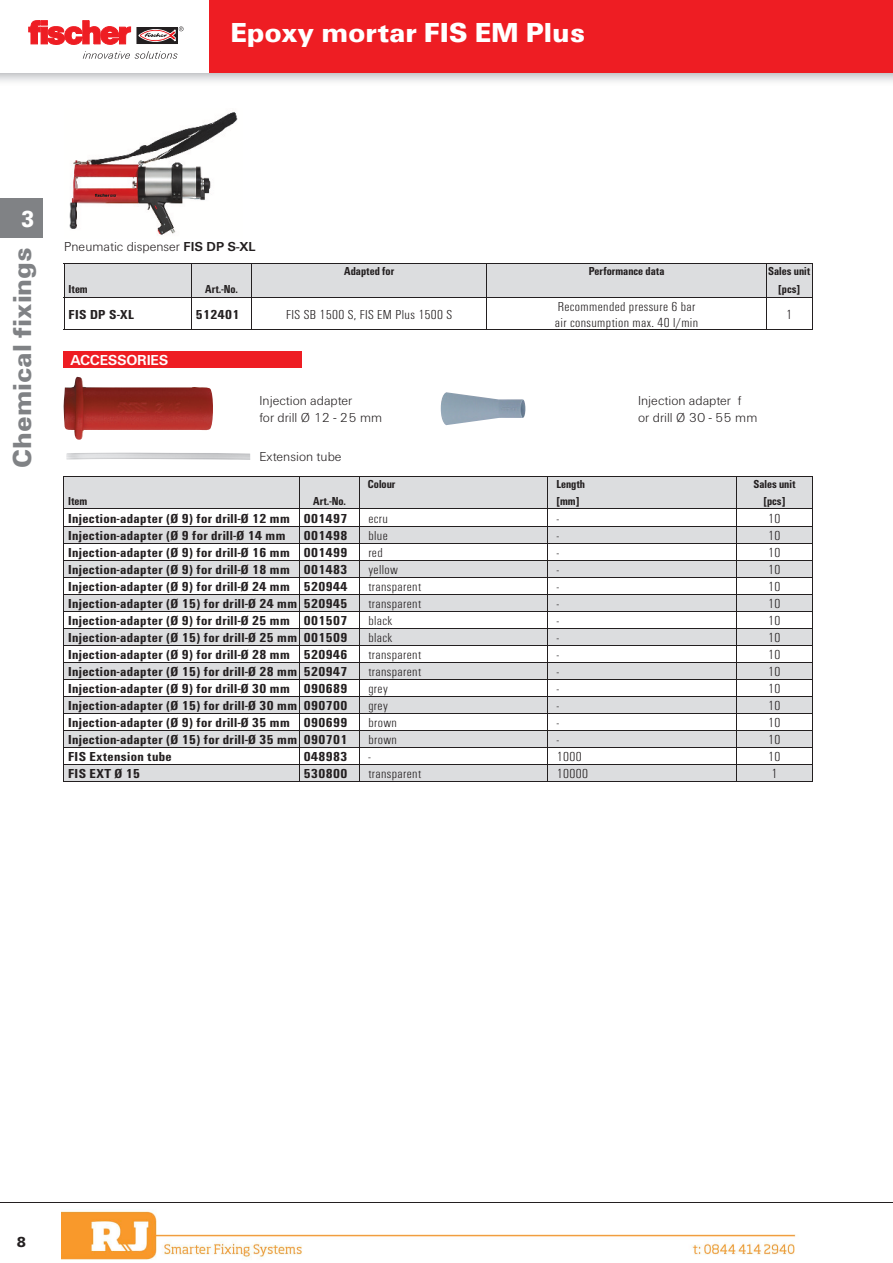
<style>
.page{position:relative;width:893px;height:1263px;background:#fff}
.page>*{position:absolute;margin:0;border:0;box-sizing:border-box;transform-origin:0 0}
.t1{font:900 28.5px "Fi We";color:#fff}
.t2{font:900 27px "Fi We";color:#808285}
.t3{font:900 24px "Fi We";color:#fff;scale:.88 1}
.t4{font:700 15px "Fi We";letter-spacing:-.02em;color:#fff}
.t5{font:900 15px "Fi We";color:#231f20}
.t6{font:700 condensed 13.5px "Fi We";letter-spacing:.025em;color:#231f20;scale:1.1 1}
.t7{font:300 condensed 13.5px/16.2px "Fi We";letter-spacing:.025em;color:#231f20;scale:1.1 1}
.t8{font:300 13.5px/16.2px "Fi We";color:#231f20}
.t9{font:700 condensed 12px "Fi We";color:#231f20}
.s1{font-weight:700}
</style>
<div class="page">
<img style="left:0;top:72px;width:892px;height:10px">
<div style="left:0;top:0;width:892px;height:72px;background:#ee1d23"></div>
<hr style="left:0;top:1202px;width:892px;height:1px;background:#231f20">
<div style="left:0;top:0;width:208px;height:72px;background:#fff"></div>
<svg style="left:29px;top:21px;width:154px;height:24px"></svg>
<svg style="left:83px;top:51px;width:94px;height:8px"></svg>
<div style="left:0;top:198px;width:43px;height:40px;background:#808285"></div>
<svg style="left:64px;top:263px;width:748px;height:67px"></svg>
<hr style="left:811px;top:298px;width:1px;height:32px;background:#231f20">
<img style="left:69px;top:112px;width:169px;height:123px">
<svg style="left:63px;top:476px;width:750px;height:306px"></svg>
<div style="left:64px;top:351px;width:238px;height:17px;background:#ee1d23"></div>
<img style="left:64px;top:377px;width:149px;height:63px">
<img style="left:440px;top:392px;width:86px;height:33px">
<img style="left:61px;top:1211px;width:735px;height:49px">
<h1 class="t1" style="left:230px;top:22px;width:356px">Epoxy mortar FIS EM Plus</h1>
<h3 class="t3" style="left:21px;top:211px;width:16px">3</h3>
<h2 class="t2" style="left:13px;top:468px;width:222px;rotate:-90deg">Chemical fixings</h2>
<p class="t8" style="left:64px;top:239px;width:193px">Pneumatic dispenser <span class="s1">FIS DP S-XL</span></p>
<p class="t9" style="left:344px;top:266px;width:51px">Adapted for</p>
<p class="t9" style="left:588px;top:266px;width:77px">Performance data</p>
<p class="t9" style="left:768px;top:266px;width:44px">Sales unit</p>
<p class="t9" style="left:68px;top:285px;width:21px">Item</p>
<p class="t9" style="left:205px;top:285px;width:34px">Art.-No.</p>
<p class="t9" style="left:778px;top:285px;width:24px">[pcs]</p>
<p class="t6" style="left:68px;top:309px;width:61px">FIS DP S-XL</p>
<p class="t6" style="left:196px;top:309px;width:41px">512401</p>
<p class="t7" style="left:286px;top:307px;width:152px">FIS SB 1500 S, FIS EM Plus 1500 S</p>
<p class="t7" style="left:555px;top:299px;width:132px">Recommended pressure 6 bar air consumption max. 40 l/min</p>
<p class="t7" style="left:786px;top:307px;width:7px">1</p>
<p class="t4" style="left:71px;top:355px;width:99px">ACCESSORIES</p>
<p class="t8" style="left:259px;top:394px;width:124px">Injection adapter<br>for drill Ø 12 - 25 mm</p>
<p class="t8" style="left:638px;top:394px;width:121px">Injection adapter f<br>or drill Ø 30 - 55 mm</p>
<p class="t8" style="left:259px;top:450px;width:84px">Extension tube</p>
<p class="t9" style="left:368px;top:479px;width:29px">Colour</p>
<p class="t9" style="left:556px;top:479px;width:30px">Length</p>
<p class="t9" style="left:753px;top:479px;width:44px">Sales unit</p>
<p class="t9" style="left:68px;top:496px;width:21px">Item</p>
<p class="t9" style="left:313px;top:496px;width:34px">Art.-No.</p>
<p class="t9" style="left:556px;top:496px;width:25px">[mm]</p>
<p class="t9" style="left:763px;top:496px;width:24px">[pcs]</p>
<p class="t6" style="left:68px;top:513px;width:255px">Injection-adapter (Ø 9) for drill-Ø 12 mm 001497</p>
<p class="t7" style="left:368px;top:511px;width:19px">ecru</p>
<p class="t7" style="left:556px;top:511px;width:3px">-</p>
<p class="t7" style="left:768px;top:511px;width:13px">10</p>
<p class="t6" style="left:68px;top:530px;width:199px">Injection-adapter (Ø 9 for drill-Ø 14 mm</p>
<p class="t6" style="left:304px;top:530px;width:41px">001498</p>
<p class="t7" style="left:368px;top:528px;width:19px">blue</p>
<p class="t7" style="left:556px;top:528px;width:3px">-</p>
<p class="t7" style="left:768px;top:528px;width:13px">10</p>
<p class="t6" style="left:68px;top:547px;width:255px">Injection-adapter (Ø 9) for drill-Ø 16 mm 001499</p>
<p class="t7" style="left:368px;top:545px;width:15px">red</p>
<p class="t7" style="left:556px;top:545px;width:3px">-</p>
<p class="t7" style="left:768px;top:545px;width:13px">10</p>
<p class="t6" style="left:68px;top:564px;width:255px">Injection-adapter (Ø 9) for drill-Ø 18 mm 001483</p>
<p class="t7" style="left:368px;top:562px;width:29px">yellow</p>
<p class="t7" style="left:556px;top:562px;width:3px">-</p>
<p class="t7" style="left:768px;top:562px;width:13px">10</p>
<p class="t6" style="left:68px;top:581px;width:255px">Injection-adapter (Ø 9) for drill-Ø 24 mm 520944</p>
<p class="t7" style="left:368px;top:579px;width:50px">transparent</p>
<p class="t7" style="left:556px;top:579px;width:3px">-</p>
<p class="t7" style="left:768px;top:579px;width:13px">10</p>
<p class="t6" style="left:68px;top:598px;width:255px">Injection-adapter (Ø 15) for drill-Ø 24 mm 520945</p>
<p class="t7" style="left:368px;top:596px;width:50px">transparent</p>
<p class="t7" style="left:556px;top:596px;width:3px">-</p>
<p class="t7" style="left:768px;top:596px;width:13px">10</p>
<p class="t6" style="left:68px;top:615px;width:255px">Injection-adapter (Ø 9) for drill-Ø 25 mm 001507</p>
<p class="t7" style="left:368px;top:613px;width:23px">black</p>
<p class="t7" style="left:556px;top:613px;width:3px">-</p>
<p class="t7" style="left:768px;top:613px;width:13px">10</p>
<p class="t6" style="left:68px;top:632px;width:255px">Injection-adapter (Ø 15) for drill-Ø 25 mm 001509</p>
<p class="t7" style="left:368px;top:630px;width:23px">black</p>
<p class="t7" style="left:556px;top:630px;width:3px">-</p>
<p class="t7" style="left:768px;top:630px;width:13px">10</p>
<p class="t6" style="left:68px;top:649px;width:255px">Injection-adapter (Ø 9) for drill-Ø 28 mm 520946</p>
<p class="t7" style="left:368px;top:647px;width:50px">transparent</p>
<p class="t7" style="left:556px;top:647px;width:3px">-</p>
<p class="t7" style="left:768px;top:647px;width:13px">10</p>
<p class="t6" style="left:68px;top:666px;width:255px">Injection-adapter (Ø 15) for drill-Ø 28 mm 520947</p>
<p class="t7" style="left:368px;top:664px;width:50px">transparent</p>
<p class="t7" style="left:556px;top:664px;width:3px">-</p>
<p class="t7" style="left:768px;top:664px;width:13px">10</p>
<p class="t6" style="left:68px;top:683px;width:255px">Injection-adapter (Ø 9) for drill-Ø 30 mm 090689</p>
<p class="t7" style="left:368px;top:681px;width:19px">grey</p>
<p class="t7" style="left:556px;top:681px;width:3px">-</p>
<p class="t7" style="left:768px;top:681px;width:13px">10</p>
<p class="t6" style="left:68px;top:700px;width:255px">Injection-adapter (Ø 15) for drill-Ø 30 mm 090700</p>
<p class="t7" style="left:368px;top:698px;width:19px">grey</p>
<p class="t7" style="left:556px;top:698px;width:3px">-</p>
<p class="t7" style="left:768px;top:698px;width:13px">10</p>
<p class="t6" style="left:68px;top:717px;width:255px">Injection-adapter (Ø 9) for drill-Ø 35 mm 090699</p>
<p class="t7" style="left:368px;top:715px;width:28px">brown</p>
<p class="t7" style="left:556px;top:715px;width:3px">-</p>
<p class="t7" style="left:768px;top:715px;width:13px">10</p>
<p class="t6" style="left:68px;top:734px;width:255px">Injection-adapter (Ø 15) for drill-Ø 35 mm 090701</p>
<p class="t7" style="left:368px;top:732px;width:28px">brown</p>
<p class="t7" style="left:556px;top:732px;width:3px">-</p>
<p class="t7" style="left:768px;top:732px;width:13px">10</p>
<p class="t6" style="left:68px;top:751px;width:96px">FIS Extension tube</p>
<p class="t6" style="left:304px;top:751px;width:41px">048983</p>
<p class="t7" style="left:368px;top:749px;width:3px">-</p>
<p class="t7" style="left:556px;top:749px;width:24px">1000</p>
<p class="t7" style="left:768px;top:749px;width:13px">10</p>
<p class="t6" style="left:68px;top:768px;width:67px">FIS EXT Ø 15</p>
<p class="t6" style="left:304px;top:768px;width:41px">530800</p>
<p class="t7" style="left:368px;top:766px;width:50px">transparent</p>
<p class="t7" style="left:556px;top:766px;width:30px">10000</p>
<p class="t7" style="left:771px;top:766px;width:7px">1</p>
<p class="t5" style="left:17px;top:1237px;width:11px">8</p>
</div>
